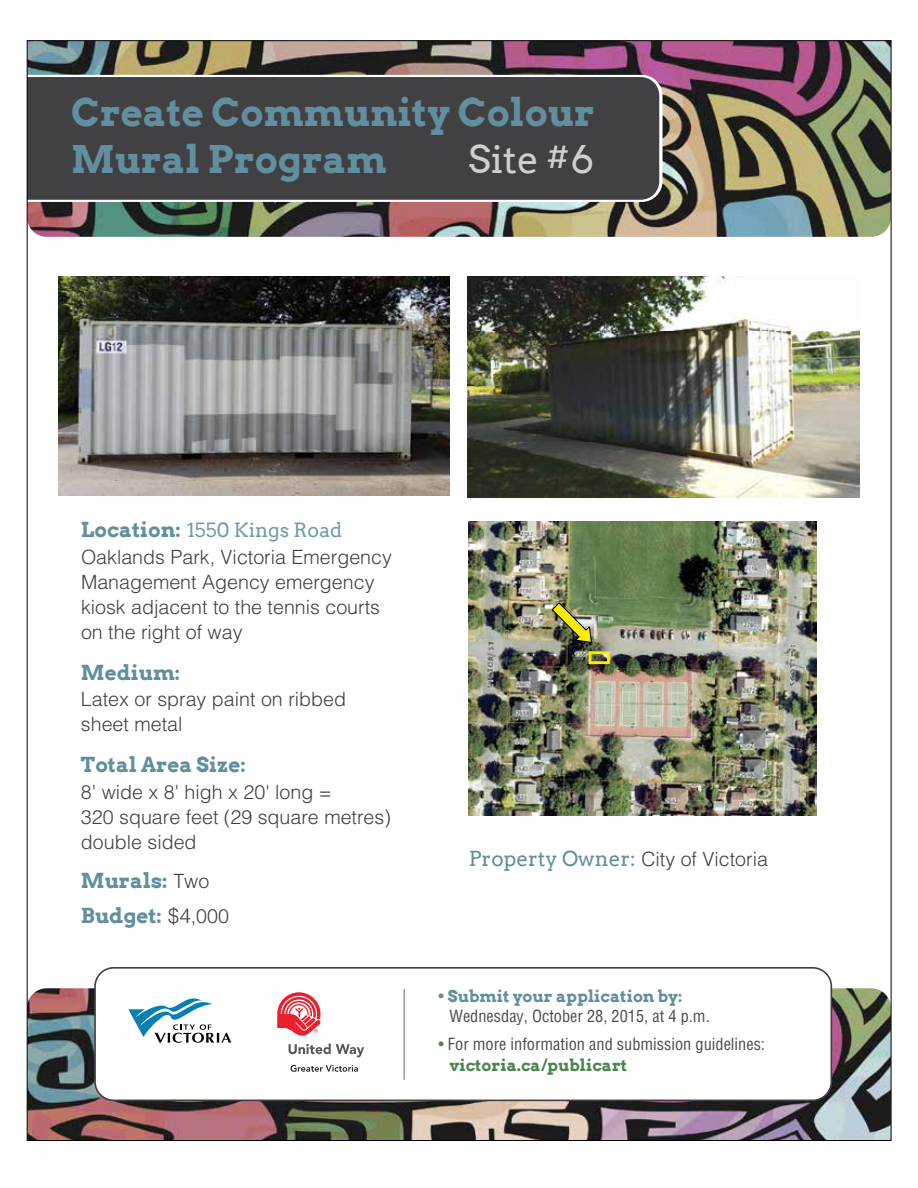
<style>
.page{position:relative;width:918px;height:1188px;background:#fff}
.page>*{position:absolute;margin:0;border:0;box-sizing:border-box;transform-origin:0 0}
.t1{font:700 38.25px/47px "Arvo";color:#628f9f}
.t2{font:38.25px "Arvo";color:rgb(255 255 255/.75)}
.t3{font:700 20.7px/35px "Arvo";color:#628f9f}
.t4{font:20.7px "Arvo";color:#628f9f}
.t5{font:300 19.65px/25px "Helvetica LT Std";color:#414042}
.t6{font:19.65px "Arvo";color:rgb(98 143 159/.9)}
.t7{font:condensed 16.35px "Helvetica LT Std";color:#4d4d4f}
.t8{font:700 16.35px "Arvo";color:#628f9f}
.t9{font:700 16.35px "Arvo";color:#4b8651}
.s1{font-size:30.6px}
.s2{font-weight:700;font-size:20.7px;color:#628f9f}
.s3{font-family:"Helvetica LT Std";font-weight:300;font-size:19.65px;color:#414042}
.s4{font-family:"Helvetica LT Std";font-weight:300;color:#414042}
.s5{font-family:"Helvetica LT Std";font-weight:400;font-stretch:condensed}
.s6{color:#4b8651}
</style>
<div class="page">
<img style="left:29px;top:42px;width:860px;height:195px">
<img style="left:29px;top:988px;width:860px;height:151px">
<div style="left:95px;top:968px;width:736px;height:132px;background:#fff;border-radius:19px"></div>
<div style="left:94px;top:967px;width:738px;height:134px;border:2px solid #414042;border-radius:19px"></div>
<img style="left:59px;top:276px;width:390px;height:220px">
<img style="left:469px;top:522px;width:347px;height:294px">
<svg style="left:589px;top:651px;width:21px;height:13px"></svg>
<img style="left:467px;top:277px;width:392px;height:220px">
<svg style="left:128px;top:998px;width:103px;height:45px"></svg>
<svg style="left:289px;top:1044px;width:75px;height:13px"></svg>
<svg style="left:291px;top:1065px;width:67px;height:7px"></svg>
<svg style="left:277px;top:992px;width:44px;height:44px"></svg>
<hr style="left:404px;top:989px;width:1px;height:91px;background:#636466">
<img style="left:551px;top:601px;width:42px;height:43px">
<svg style="left:29px;top:75px;width:634px;height:127px"></svg>
<div style="left:29px;top:77px;width:630px;height:123px;background:#414042"></div>
<h1 class="t1" style="left:71px;top:89px;width:525px">Create Community Colour<br>Mural Program</h1>
<h1 class="t2" style="left:468px;top:137px;width:128px">Site <span class="s1">#</span>6</h1>
<p class="t6" style="left:81px;top:519px;width:263px"><span class="s2">Location:</span> 1550 Kings Road</p>
<p class="t5" style="left:81px;top:544px;width:312px">Oaklands Park, Victoria Emergency<br>Management Agency emergency kiosk adjacent to the tennis courts on the right of way</p>
<p class="t3" style="left:81px;top:655px;width:101px">Medium:</p>
<p class="t5" style="left:81px;top:687px;width:267px">Latex or spray paint on ribbed sheet metal</p>
<p class="t3" style="left:81px;top:747px;width:167px">Total Area Size:</p>
<p class="t5" style="left:81px;top:779px;width:311px">8' wide x 8' high x 20' long =<br>320 square feet (29 square metres) double sided</p>
<p class="t3" style="left:81px;top:863px;width:150px">Murals: <span class="s3">Two<br></span>Budget: <span class="s4">$4</span><span class="s3">,000</span></p>
<p class="t4" style="left:469px;top:847px;width:301px">Property Owner: <span class="s3">City of Victoria</span></p>
<p class="t8" style="left:438px;top:986px;width:246px"><span class="s5">•</span> Submit your application by:</p>
<p class="t7" style="left:449px;top:1006px;width:262px">Wednesday, October 28, 2015, at 4 p.m.</p>
<p class="t7" style="left:438px;top:1034px;width:328px"><span class="s6">•</span> For more information and submission guidelines:</p>
<p class="t9" style="left:449px;top:1056px;width:179px">victoria.ca/publicart</p>
</div>
